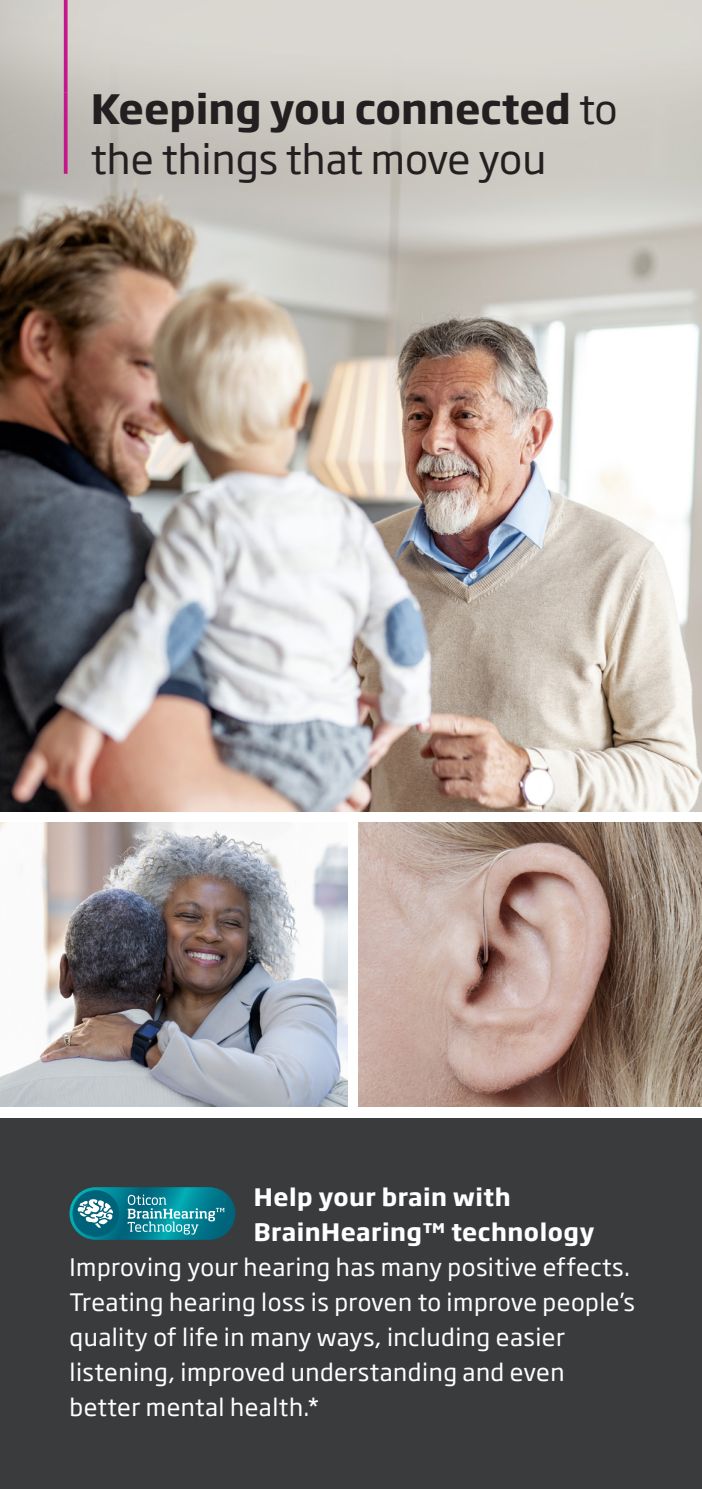
<style>
.page{position:relative;width:702px;height:1489px;background:#fff}
.page>*{position:absolute;margin:0;border:0;box-sizing:border-box;transform-origin:0 0}
.OTI20_Headline_16_20{font:40px/50px "Soho Gothic Pro";color:#231f20}
.Oti_body_9_5_14{font:23.75px/35px "Soho Gothic Pro";letter-spacing:.02em;color:#fff}
.Oti_body_9_5_14-2{font:700 23.75px/35px "Soho Gothic Pro";letter-spacing:.02em;color:#fff}
.s1{font-weight:700}
</style>
<div class="page">
<img style="left:0;top:0;width:702px;height:811px">
<div style="left:0;top:1118px;width:702px;height:370px;background:#3a3b3c"></div>
<img style="left:358px;top:822px;width:344px;height:284px">
<img style="left:0;top:822px;width:347px;height:284px">
<svg style="left:69px;top:1187px;width:166px;height:52px;background:#027b8e"></svg>
<div style="left:72px;top:1190px;width:47px;height:46px;background:#006279;border-radius:50%"></div>
<svg style="left:78px;top:1199px;width:35px;height:28px"></svg>
<svg style="left:128px;top:1194px;width:96px;height:40px;background:#3099a7"></svg>
<svg style="left:64px;top:0;width:4px;height:92px"></svg>
<svg style="left:64px;top:92px;width:4px;height:82px"></svg>
<p class="OTI20_Headline_16_20" style="left:91px;top:82px;width:528px"><span class="s1">Keeping you connected</span> to the things that move you</p>
<p class="Oti_body_9_5_14-2" style="left:254px;top:1177px;width:342px">Help your brain with<br>BrainHearing™ technology</p>
<p class="Oti_body_9_5_14" style="left:69px;top:1248px;width:567px">Improving your hearing has many positive effects.<br>Treating hearing loss is proven to improve people’s quality of life in many ways, including easier listening, improved understanding and even better mental health.*</p>
</div>
